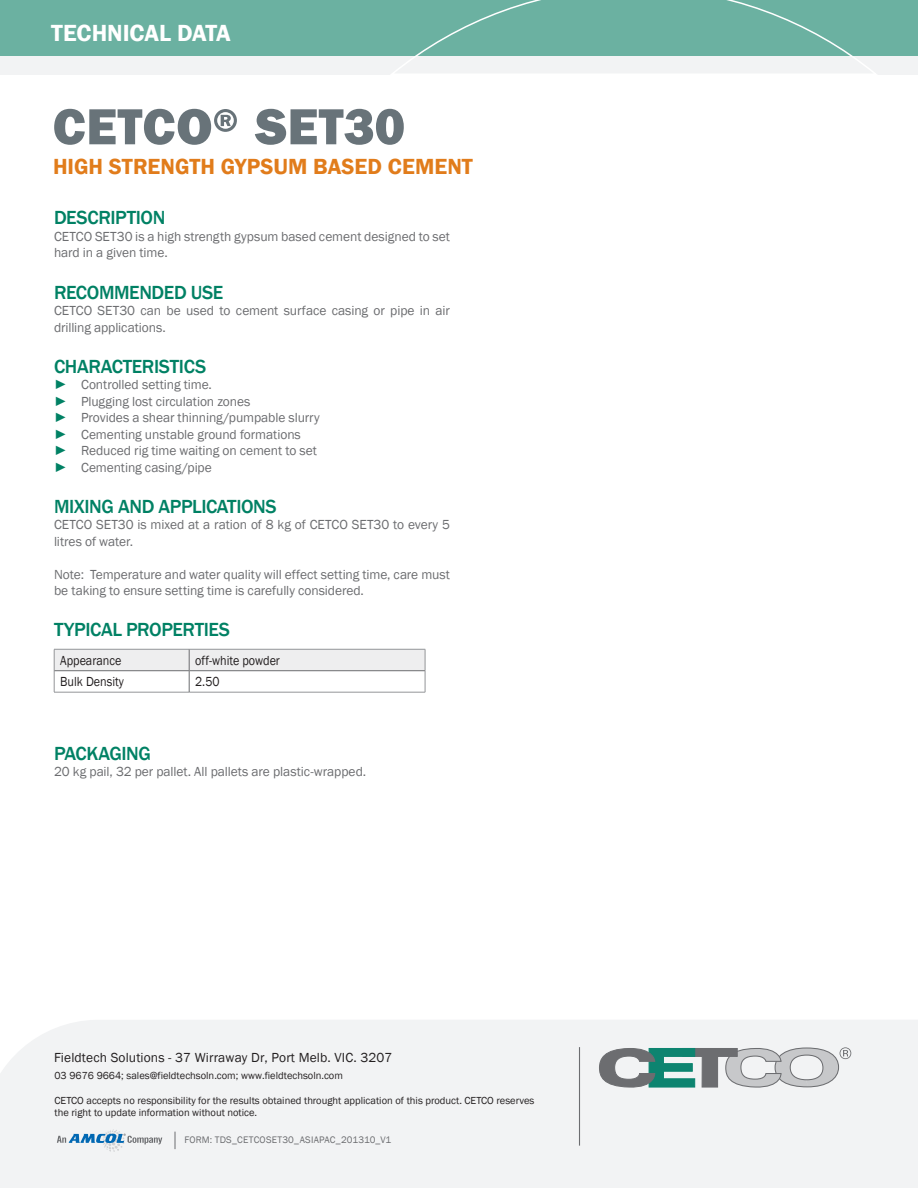
<style>
.page{position:relative;width:918px;height:1188px;background:#fff}
.page>*{position:absolute;margin:0;border:0;box-sizing:border-box;transform-origin:0 0}
.t1{font:51px "ITC Franklin Gothic Std Hvy";color:#687379}
.t2{font:600 24px "Franklin Gothic";color:#fff}
.t3{font:600 22.5px "Franklin Gothic";color:#e17c1b}
.Green_Body_Header{font:500 19.5px "Franklin Gothic";letter-spacing:-.02em;color:#008164}
.Body{font:13.5px/16.5px "Franklin Gothic";letter-spacing:-.005em;color:#6c6d70}
.t4{font:13.5px "Franklin Gothic";letter-spacing:.01em;color:#231f20}
.Table_Body{font:13.5px "Franklin Gothic";color:#231f20;scale:.9 1}
.t5{font:10.5px/12.6px "Franklin Gothic";color:#231f20}
.t6{font:10.5px "Franklin Gothic";color:#231f20}
.t7{font:9.75px "Franklin Gothic";letter-spacing:.02em;color:#6c6d70}
.s1{color:#008164}
</style>
<div class="page">
<div style="left:0;top:1020px;width:918px;height:168px;background:#f2f3f4"></div>
<svg style="left:598px;top:1047px;width:253px;height:42px"></svg>
<hr style="left:579px;top:1047px;width:1px;height:99px;background:#6c6d70">
<svg style="left:175px;top:1132px;width:1px;height:17px"></svg>
<svg style="left:57px;top:1130px;width:105px;height:22px"></svg>
<div style="left:0;top:0;width:918px;height:74px;background:#f2f3f4"></div>
<div style="left:0;top:0;width:918px;height:55px;background:#6bb1a1"></div>
<svg style="left:388px;top:0;width:490px;height:75px"></svg>
<hr style="left:54px;top:692px;width:135px;height:1px;background:#939598">
<hr style="left:189px;top:692px;width:236px;height:1px;background:#939598">
<svg style="left:54px;top:649px;width:372px;height:43px"></svg>
<hr style="left:54px;top:670px;width:135px;height:1px;background:#6c6d70">
<hr style="left:189px;top:670px;width:236px;height:1px;background:#6c6d70">
<h2 class="t2" style="left:51px;top:19px;width:181px">TECHNICAL DATA</h2>
<p class="t1" style="left:53px;top:97px;width:354px">CETCO® SET30</p>
<p class="t3" style="left:53px;top:153px;width:421px">HIGH STRENGTH GYPSUM BASED CEMENT</p>
<p class="Green_Body_Header" style="left:54px;top:206px;width:113px">DESCRIPTION</p>
<p class="Body" style="left:54px;top:229px;width:398px">CETCO SET30 is a high strength gypsum based cement designed to set hard in a given time.</p>
<p class="Green_Body_Header" style="left:54px;top:280px;width:171px">RECOMMENDED USE</p>
<p class="Body" style="left:54px;top:303px;width:397px">CETCO SET30 can be used to cement surface casing or pipe in air drilling applications.</p>
<p class="Green_Body_Header" style="left:54px;top:354px;width:154px">CHARACTERISTICS</p>
<p class="Body" style="left:54px;top:377px;width:160px"><span class="s1">►</span> Controlled setting time.</p>
<p class="Body" style="left:54px;top:393px;width:198px"><span class="s1">►</span> Plugging lost circulation zones</p>
<p class="Body" style="left:54px;top:410px;width:267px"><span class="s1">►</span> Provides a shear thinning/pumpable slurry</p>
<p class="Body" style="left:54px;top:426px;width:248px"><span class="s1">►</span> Cementing unstable ground formations</p>
<p class="Body" style="left:54px;top:443px;width:265px"><span class="s1">►</span> Reduced rig time waiting on cement to set</p>
<p class="Body" style="left:54px;top:459px;width:159px"><span class="s1">►</span> Cementing casing/pipe</p>
<p class="Green_Body_Header" style="left:54px;top:494px;width:224px">MIXING AND APPLICATIONS</p>
<p class="Body" style="left:54px;top:517px;width:397px">CETCO SET30 is mixed at a ration of 8 kg of CETCO SET30 to every 5 litres of water.</p>
<p class="Body" style="left:54px;top:566px;width:397px">Note: Temperature and water quality will effect setting time, care must be taking to ensure setting time is carefully considered.</p>
<p class="Green_Body_Header" style="left:54px;top:618px;width:178px">TYPICAL PROPERTIES</p>
<p class="Table_Body" style="left:60px;top:652px;width:70px">Appearance</p>
<p class="Table_Body" style="left:195px;top:652px;width:96px">off-white powder</p>
<p class="Table_Body" style="left:60px;top:673px;width:72px">Bulk Density</p>
<p class="Table_Body" style="left:195px;top:673px;width:29px">2.50</p>
<p class="Green_Body_Header" style="left:54px;top:741px;width:99px">PACKAGING</p>
<p class="Body" style="left:54px;top:764px;width:314px">20 kg pail, 32 per pallet. All pallets are plastic-wrapped.</p>
<p class="t4" style="left:54px;top:1049px;width:340px">Fieldtech Solutions - 37 Wirraway Dr, Port Melb. VIC. 3207</p>
<p class="t6" style="left:55px;top:1069px;width:290px">03 9676 9664; sales@fieldtechsoln.com; www.fieldtechsoln.com</p>
<p class="t5" style="left:55px;top:1094px;width:481px">CETCO accepts no responsibility for the results obtained throught application of this product. CETCO reserves the right to update information without notice.</p>
<p class="t7" style="left:184px;top:1134px;width:208px">FORM: TDS_CETCOSET30_ASIAPAC_201310_V1</p>
</div>
